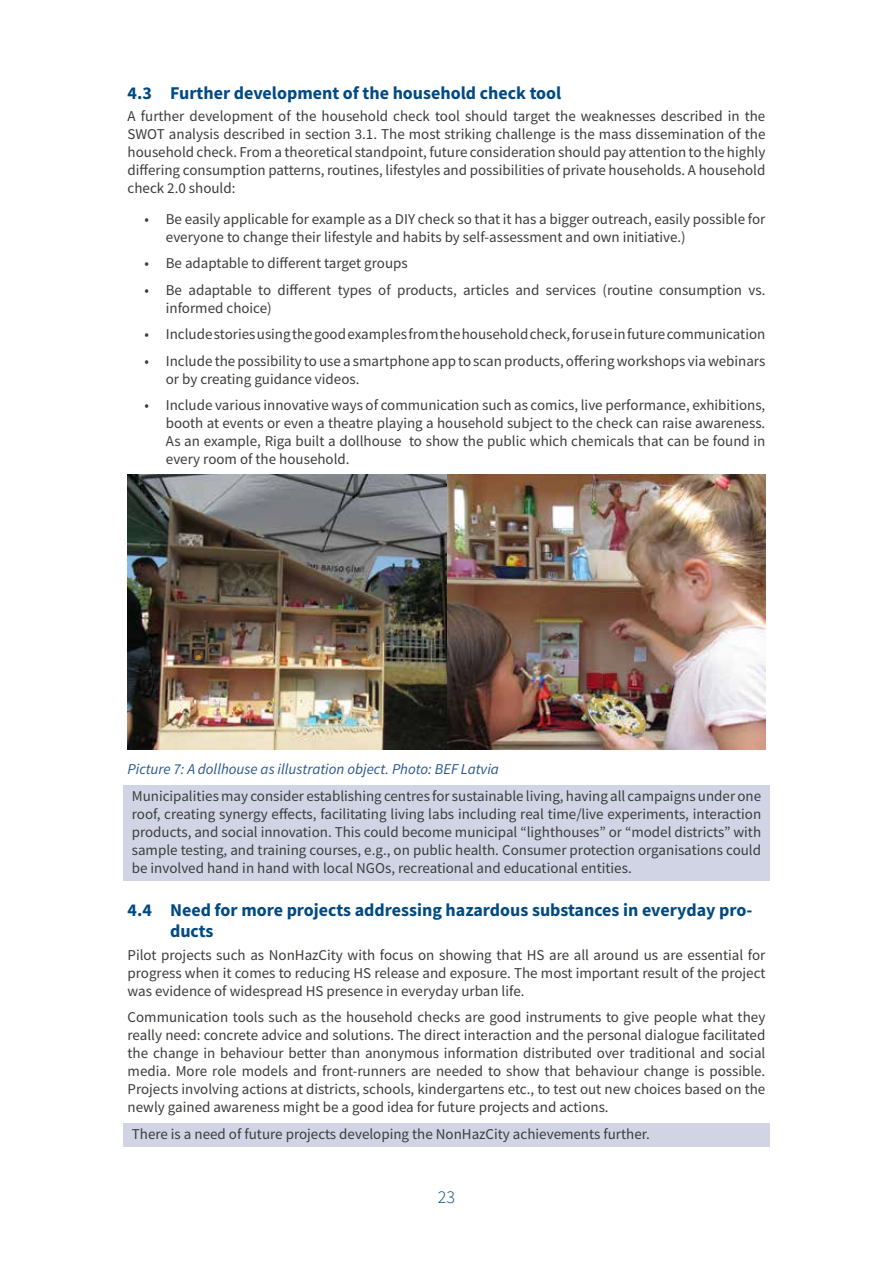
<style>
.page{position:relative;width:893px;height:1263px;background:#fff}
.page>*{position:absolute;margin:0;border:0;box-sizing:border-box;transform-origin:0 0}
.t1{font:700 18px/21.6px "Source Sans Pro";color:#004a83}
.t2{font:300 18px "Source Sans Pro";color:#004a83}
.t3{font:15px/18px "Source Sans Pro";color:#3c3c3b;text-align:justify}
.t4{font:italic 15px "Source Sans Pro";color:#29578e}
</style>
<div class="page">
<div style="left:123px;top:785px;width:647px;height:96px;background:#d1d4e5"></div>
<div style="left:123px;top:1123px;width:647px;height:24px;background:#d1d4e5"></div>
<img style="left:128px;top:474px;width:637px;height:275px">
<p class="t1" style="left:128px;top:82px;width:435px">4.3 Further development of the household check tool</p>
<p class="t3" style="left:128px;top:107px;width:639px">A further development of the household check tool should target the weaknesses described in the SWOT analysis described in section 3.1. The most striking challenge is the mass dissemination of the household check. From a theoretical standpoint, future consideration should pay attention to the highly differing consumption patterns, routines, lifestyles and possibilities of private households. A household check 2.0 should:</p>
<p class="t3" style="left:166px;top:209px;width:601px;text-indent:-21px">• Be easily applicable for example as a DIY check so that it has a bigger outreach, easily possible for everyone to change their lifestyle and habits by self-assessment and own initiative.)</p>
<p class="t3" style="left:145px;top:254px;width:265px">• Be adaptable to different target groups</p>
<p class="t3" style="left:166px;top:280px;width:601px;text-indent:-21px">• Be adaptable to different types of products, articles and services (routine consumption vs. informed choice)</p>
<p class="t3" style="left:145px;top:325px;width:622px">• Include stories using the good examples from the household check, for use in future communication</p>
<p class="t3" style="left:166px;top:351px;width:601px;text-indent:-21px">• Include the possibility to use a smartphone app to scan products, offering workshops via webinars or by creating guidance videos.</p>
<p class="t3" style="left:166px;top:396px;width:601px;text-indent:-21px">• Include various innovative ways of communication such as comics, live performance, exhibitions, booth at events or even a theatre playing a household subject to the check can raise awareness.<br>As an example, Riga built a dollhouse to show the public which chemicals that can be found in every room of the household.</p>
<p class="t4" style="left:128px;top:760px;width:373px">Picture 7: A dollhouse as illustration object. Photo: BEF Latvia</p>
<p class="t3" style="left:132px;top:787px;width:631px">Municipalities may consider establishing centres for sustainable living, having all campaigns under one roof, creating synergy effects, facilitating living labs including real time/live experiments, interaction products, and social innovation. This could become municipal “lighthouses” or “model districts” with sample testing, and training courses, e.g., on public health. Consumer protection organisations could be involved hand in hand with local NGOs, recreational and educational entities.</p>
<p class="t1" style="left:170px;top:899px;width:584px;text-indent:-43px">4.4 Need for more projects addressing hazardous substances in everyday pro&shy;ducts</p>
<p class="t3" style="left:128px;top:945px;width:639px">Pilot projects such as NonHazCity with focus on showing that HS are all around us are essential for progress when it comes to reducing HS release and exposure. The most important result of the project was evidence of widespread HS presence in everyday urban life.</p>
<p class="t3" style="left:128px;top:1008px;width:639px">Communication tools such as the household checks are good instruments to give people what they really need: concrete advice and solutions. The direct interaction and the personal dialogue facilitated the change in behaviour better than anonymous information distributed over traditional and social media. More role models and front-runners are needed to show that behaviour change is possible.<br>Projects involving actions at districts, schools, kindergartens etc., to test out new choices based on the newly gained awareness might be a good idea for future projects and actions.</p>
<p class="t3" style="left:132px;top:1124px;width:520px">There is a need of future projects developing the NonHazCity achievements further.</p>
<p class="t2" style="left:438px;top:1186px;width:19px">23</p>
</div>
